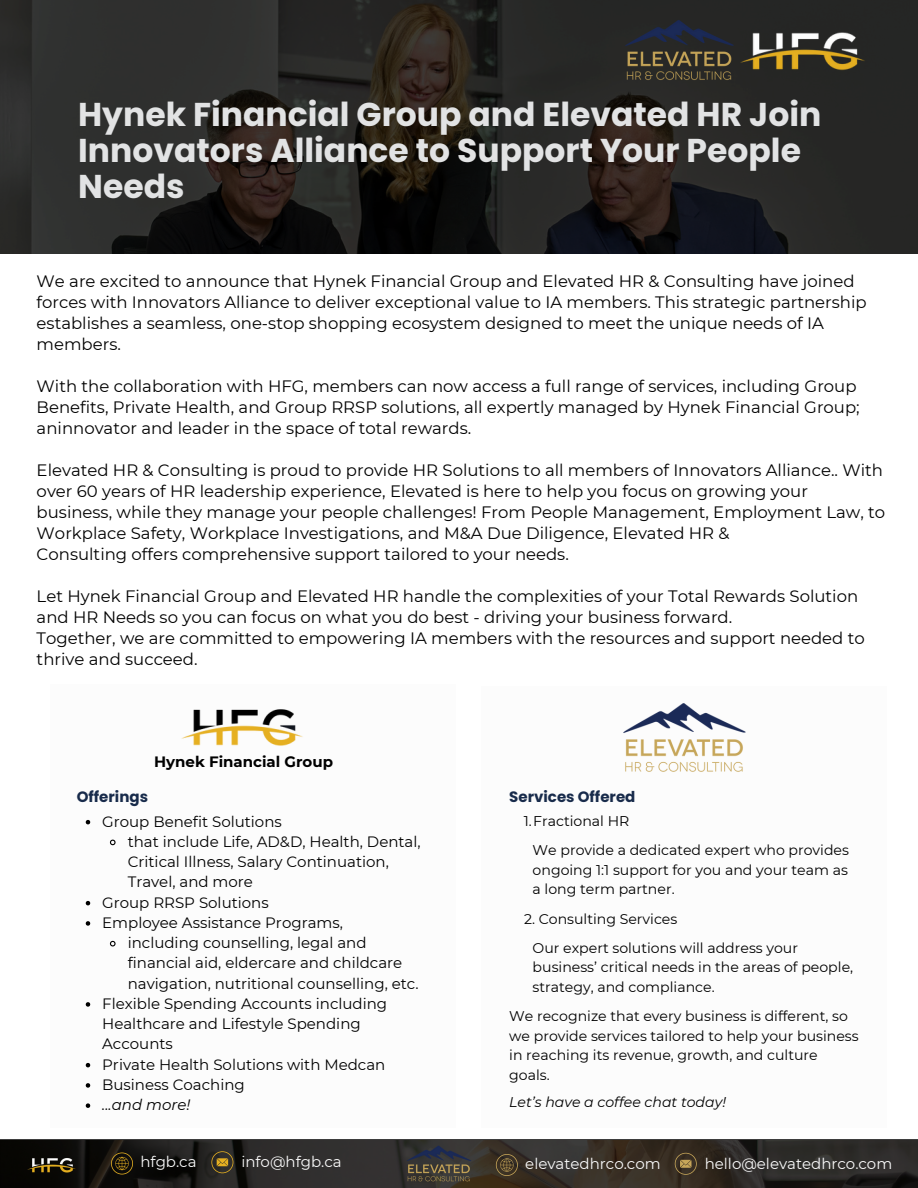
<style>
.page{position:relative;width:918px;height:1188px;background:#fff}
.page>*{position:absolute;margin:0;border:0;box-sizing:border-box;transform-origin:0 0}
.t1{font:700 33px/36px "Poppins";color:#e2e3e4}
.t2{font:16.5px/21px "Montserrat";color:#000}
.t3{font:15px/20.2px "Montserrat";color:#000}
.t4{font:15px "Montserrat";color:#fafafa}
.t5{font:700 15px "Poppins";color:#182b4b}
.t6{font:700 15px "Montserrat";color:#000}
.t7{font:italic 15px "Montserrat";color:#000}
.t8{font:14.1px/19.5px "Montserrat";color:#000}
.t9{font:italic 14.1px "Montserrat";color:#000}
</style>
<div class="page">
<svg style="left:0;top:0;width:918px;height:254px;background:#252422"></svg>
<svg style="left:0;top:1140px;width:918px;height:48px;background:#292622"></svg>
<img style="left:734px;top:22px;width:137px;height:53px">
<svg style="left:211px;top:1151px;width:22px;height:22px"></svg>
<svg style="left:111px;top:1153px;width:22px;height:22px"></svg>
<img style="left:624px;top:19px;width:110px;height:62px">
<img style="left:181px;top:710px;width:122px;height:36px">
<svg style="left:86px;top:820px;width:4px;height:4px"></svg>
<svg style="left:109px;top:839px;width:7px;height:7px"></svg>
<svg style="left:86px;top:901px;width:4px;height:4px"></svg>
<svg style="left:86px;top:921px;width:4px;height:5px"></svg>
<svg style="left:109px;top:940px;width:7px;height:7px"></svg>
<svg style="left:86px;top:1002px;width:4px;height:5px"></svg>
<svg style="left:86px;top:1063px;width:4px;height:4px"></svg>
<svg style="left:86px;top:1083px;width:4px;height:5px"></svg>
<svg style="left:86px;top:1103px;width:4px;height:5px"></svg>
<img style="left:623px;top:703px;width:123px;height:69px">
<svg style="left:675px;top:1153px;width:22px;height:22px"></svg>
<svg style="left:496px;top:1154px;width:22px;height:22px"></svg>
<img style="left:25px;top:1154px;width:53px;height:20px">
<img style="left:406px;top:1145px;width:65px;height:36px">
<h3 class="t1" style="left:78px;top:97px;width:745px">Hynek Financial Group and Elevated HR Join<br>Innovators Alliance to Support Your People<br>Needs</h3>
<p class="t2" style="left:37px;top:271px;width:832px">We are excited to announce that Hynek Financial Group and Elevated HR &amp; Consulting have joined forces with Innovators Alliance to deliver exceptional value to IA members. This strategic partnership establishes a seamless, one-stop shopping ecosystem designed to meet the unique needs of IA members.</p>
<h1 class="t2" style="left:37px;top:376px;width:825px">With the collaboration with HFG, members can now access a full range of services, including Group<br>Benefits, Private Health, and Group RRSP solutions, all expertly managed by Hynek Financial Group; aninnovator and leader in the space of total rewards.</h1>
<h3 class="t2" style="left:37px;top:460px;width:850px">Elevated HR &amp; Consulting is proud to provide HR Solutions to all members of Innovators Alliance.. With over 60 years of HR leadership experience, Elevated is here to help you focus on growing your business, while they manage your people challenges! From People Management, Employment Law, to Workplace Safety, Workplace Investigations, and M&amp;A Due Diligence, Elevated HR &amp;<br>Consulting offers comprehensive support tailored to your needs.</h3>
<h3 class="t2" style="left:37px;top:586px;width:830px">Let Hynek Financial Group and Elevated HR handle the complexities of your Total Rewards Solution and HR Needs so you can focus on what you do best - driving your business forward.<br>Together, we are committed to empowering IA members with the resources and support needed to thrive and succeed.</h3>
<p class="t6" style="left:154px;top:753px;width:180px">Hynek Financial Group</p>
<p class="t5" style="left:77px;top:786px;width:73px">Offerings</p>
<h2 class="t3" style="left:102px;top:811px;width:181px">Group Benefit Solutions</h2>
<h2 class="t3" style="left:128px;top:831px;width:294px">that include Life, AD&amp;D, Health, Dental,<br>Critical Illness, Salary Continuation,<br>Travel, and more</h2>
<p class="t3" style="left:102px;top:892px;width:168px">Group RRSP Solutions</p>
<p class="t3" style="left:102px;top:912px;width:242px">Employee Assistance Programs,</p>
<p class="t3" style="left:128px;top:933px;width:292px">including counselling, legal and financial aid, eldercare and childcare navigation, nutritional counselling, etc.</p>
<p class="t3" style="left:102px;top:993px;width:286px">Flexible Spending Accounts including<br>Healthcare and Lifestyle Spending<br>Accounts</p>
<p class="t3" style="left:102px;top:1054px;width:285px">Private Health Solutions with Medcan</p>
<p class="t3" style="left:102px;top:1074px;width:144px">Business Coaching</p>
<p class="t7" style="left:102px;top:1096px;width:90px">...and more!</p>
<p class="t5" style="left:509px;top:786px;width:128px">Services Offered</p>
<p class="t8" style="left:524px;top:811px;width:107px">1.Fractional HR</p>
<p class="t8" style="left:533px;top:841px;width:318px;text-align:justify">We provide a dedicated expert who provides ongoing 1:1 support for you and your team as a long term partner.</p>
<p class="t8" style="left:524px;top:909px;width:155px">2. Consulting Services</p>
<p class="t8" style="left:533px;top:938px;width:322px">Our expert solutions will address your business’ critical needs in the areas of people, strategy, and compliance.</p>
<h2 class="t8" style="left:509px;top:1006px;width:351px">We recognize that every business is different, so we provide services tailored to help your business in reaching its revenue, growth, and culture goals.</h2>
<p class="t9" style="left:509px;top:1093px;width:218px">Let’s have a coffee chat today!</p>
<p class="t4" style="left:140px;top:1153px;width:58px">hfgb.ca</p>
<h3 class="t4" style="left:241px;top:1153px;width:102px">info@hfgb.ca</h3>
<p class="t4" style="left:525px;top:1154px;width:137px">elevatedhrco.com</p>
<p class="t4" style="left:705px;top:1154px;width:189px">hello@elevatedhrco.com</p>
</div>
